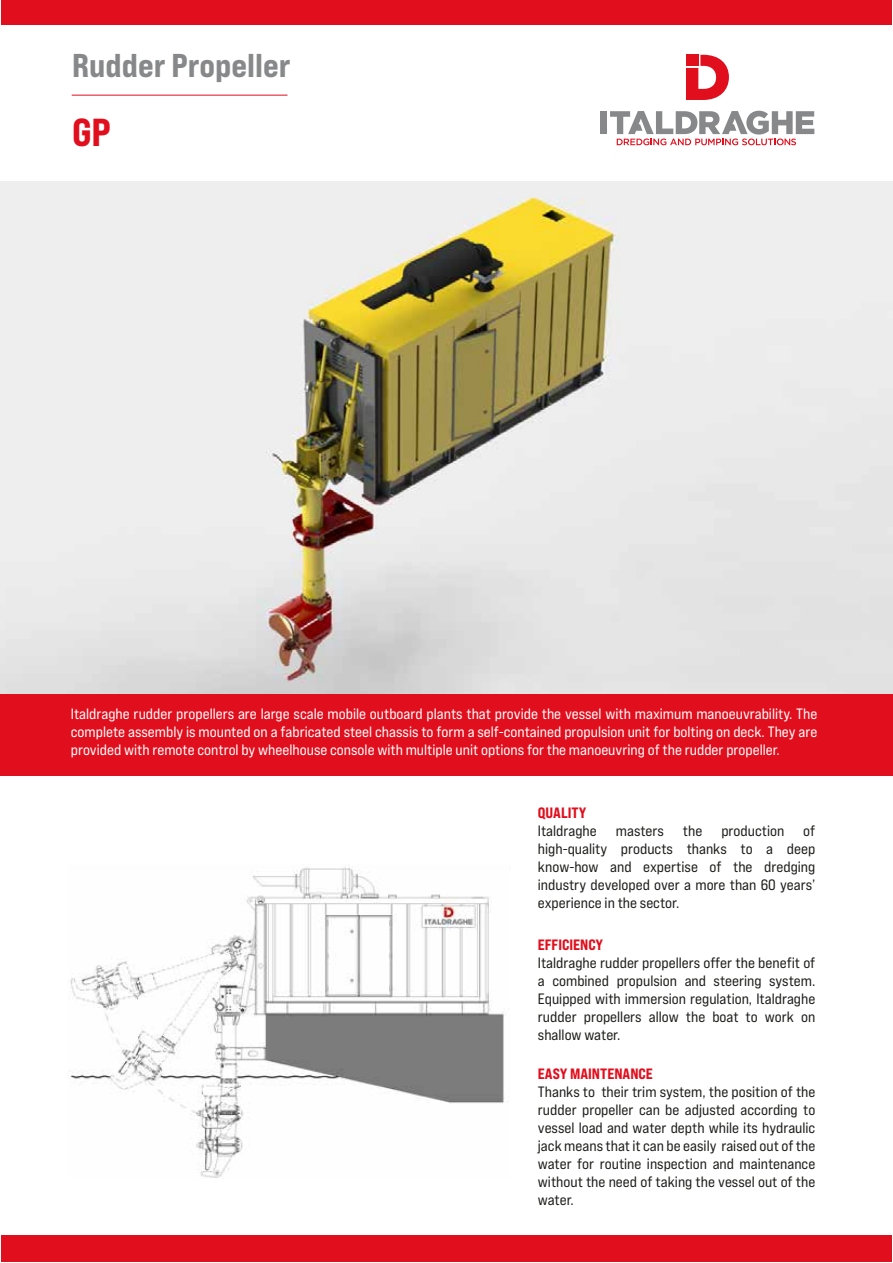
<style>
.page{position:relative;width:893px;height:1263px;background:#fff}
.page>*{position:absolute;margin:0;border:0;box-sizing:border-box;transform-origin:0 0}
.t1{font:39px "Bebas Neue Pro Exp Eb";color:#e10e1d}
.t2{font:33px "Bebas Neue Pro Exp Eb";color:#87888a}
.t3{font:15px/18px "Bebas Neue Pro Exp Rg";color:#1d1d1b;text-align:justify}
.t4{font:15px/18px "Bebas Neue Pro Exp Rg";color:#fff;text-align:justify}
.t5{font:15px "Bebas Neue Pro Exp Eb";color:#e10e1d}
</style>
<div class="page">
<img style="left:0;top:181px;width:893px;height:513px">
<div style="left:0;top:694px;width:893px;height:81px;background:#e10e1d"></div>
<div style="left:1px;top:0;width:891px;height:25px;background:#e10e1d"></div>
<div style="left:1px;top:1235px;width:891px;height:27px;background:#e10e1d"></div>
<svg style="left:686px;top:55px;width:43px;height:45px"></svg>
<div style="left:601px;top:111px;width:6px;height:23px;background:#87888a"></div>
<svg style="left:610px;top:111px;width:204px;height:34px"></svg>
<hr style="left:72px;top:95px;width:215px;height:1px;background:#e10e1d">
<img style="left:70px;top:866px;width:435px;height:312px">
<h2 class="t2" style="left:72px;top:45px;width:220px">Rudder Propeller</h2>
<h1 class="t1" style="left:72px;top:108px;width:40px">GP</h1>
<p class="t4" style="left:71px;top:704px;width:748px">Italdraghe rudder propellers are large scale mobile outboard plants that provide the vessel with maximum manoeuvrability. The complete assembly is mounted on a fabricated steel chassis to form a self-contained propulsion unit for bolting on deck. They are provided with remote control by wheelhouse console with multiple unit options for the manoeuvring of the rudder propeller.</p>
<p class="t5" style="left:538px;top:803px;width:50px">QUALITY</p>
<p class="t3" style="left:538px;top:821px;width:60px">Italdraghe</p>
<p class="t3" style="left:616px;top:821px;width:50px">masters</p>
<p class="t3" style="left:683px;top:821px;width:21px">the</p>
<p class="t3" style="left:721px;top:821px;width:64px">production</p>
<p class="t3" style="left:538px;top:821px;width:279px;text-indent:265px">of high-quality products thanks to a deep know-how and expertise of the dredging industry developed over a more than 60 years’ experience in the sector.</p>
<p class="t5" style="left:538px;top:935px;width:67px">EFFICIENCY</p>
<p class="t3" style="left:538px;top:953px;width:279px">Italdraghe rudder propellers offer the benefit of a combined propulsion and steering system.<br>Equipped with immersion regulation, Italdraghe rudder propellers allow the boat to work on shallow water.</p>
<p class="t5" style="left:538px;top:1064px;width:117px">EASY MAINTENANCE</p>
<p class="t3" style="left:538px;top:1082px;width:279px">Thanks to their trim system, the position of the rudder propeller can be adjusted according to vessel load and water depth while its hydraulic jack means that it can be easily raised out of the water for routine inspection and maintenance without the need of taking the vessel out of the water.</p>
</div>
